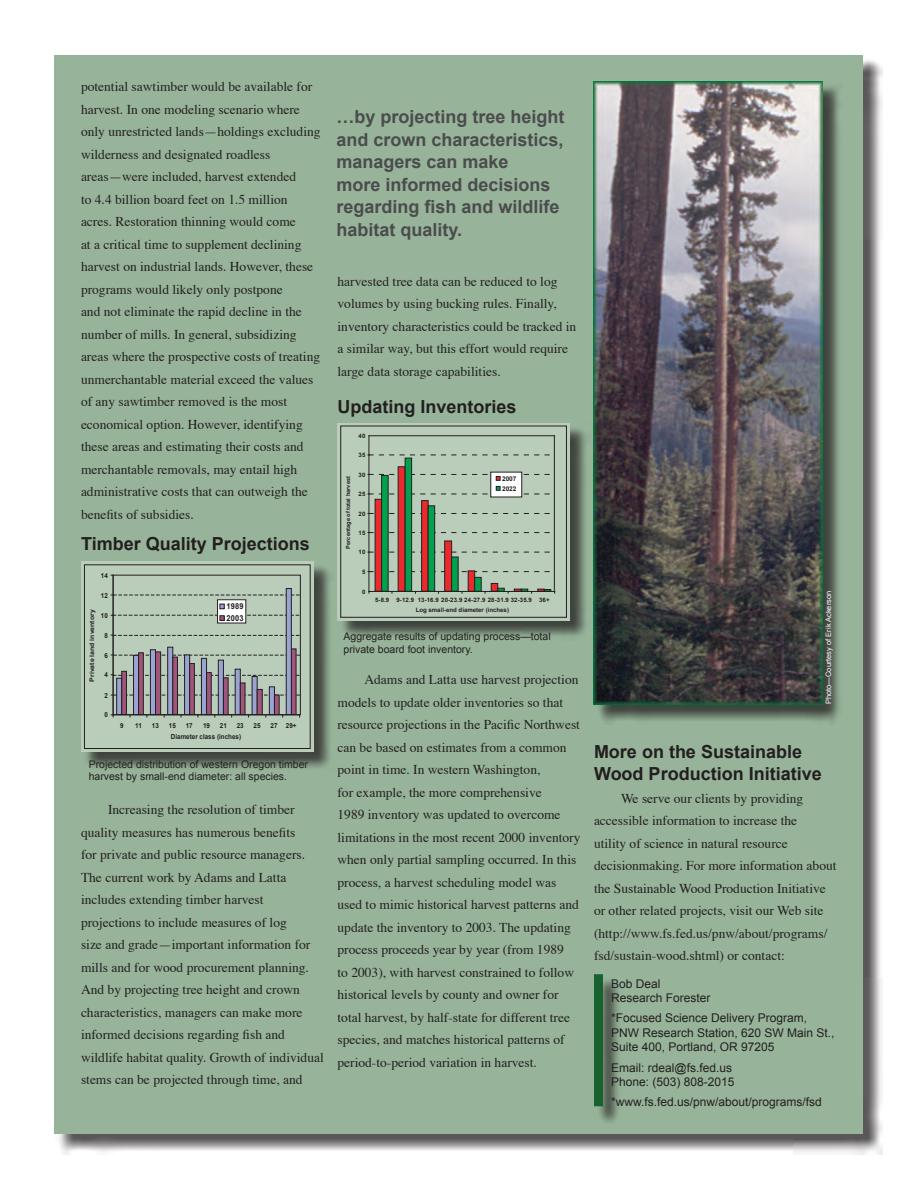
<style>
.page{position:relative;width:918px;height:1188px;background:#fff}
.page>*{position:absolute;margin:0;border:0;box-sizing:border-box;transform-origin:0 0}
.Call_out{font:700 18px/22.5px "Arial";color:#4b4c4d}
.Heading_1{font:700 18px/22.5px "Arial";color:#231f20}
.Body_text{font:13.5px/22.5px "Times";color:#231f20}
.Author_s__block{font:12px/14.4px "Arial";color:#231f20}
.Image_caption{font:10.5px/12.6px "Arial";color:#231f20}
.t1{font:700 8.25px/11.7px "Arial";letter-spacing:.025em;color:#231f20;scale:.91 1}
.photo_credit{font:7.5px "Arial";color:#fff}
.t2{font:700 6.9px "Arial";color:#231f20;scale:.91 1}
.t3{font:700 6.45px/10.1px "Arial";letter-spacing:-.025em;color:#231f20}
.t4{font:700 6.3px "Arial";color:#231f20;scale:1.1 1}
.t5{font:700 6px "Arial";color:#231f20}
.t6{font:700 5.7px "Arial";color:#231f20}
</style>
<div class="page">
<div style="left:55px;top:56px;width:828px;height:1098px;background:#231f20;opacity:.75"></div>
<div style="left:55px;top:56px;width:808px;height:1078px;background:#97b49a"></div>
<div style="left:595px;top:82px;width:248px;height:642px;background:#231f20;opacity:.75"></div>
<img style="left:594px;top:81px;width:229px;height:623px">
<div style="left:595px;top:975px;width:28px;height:151px;background:#231f20;opacity:.75"></div>
<div style="left:594px;top:974px;width:9px;height:132px;background:#18622f"></div>
<div style="left:338px;top:423px;width:252px;height:218px;background:#231f20;opacity:.75"></div>
<div style="left:338px;top:423px;width:232px;height:198px;background:#bacdbb"></div>
<div style="left:340px;top:426px;width:227px;height:192px;border:1px solid #231f20"></div>
<hr style="left:369px;top:435px;width:186px;height:1px;background:#231f20">
<hr style="left:369px;top:436px;width:1px;height:155px;background:#231f20">
<hr style="left:554px;top:436px;width:1px;height:155px;background:#231f20">
<svg style="left:368px;top:455px;width:187px;height:138px"></svg>
<div style="left:82px;top:562px;width:252px;height:210px;background:#231f20;opacity:.75"></div>
<div style="left:81px;top:561px;width:232px;height:191px;background:#bacdbb"></div>
<svg style="left:84px;top:564px;width:227px;height:185px"></svg>
<p class="Body_text" style="left:81px;top:74px;width:241px">potential sawtimber would be available for harvest. In one modeling scenario where only unrestricted lands—holdings excluding wilderness and designated roadless areas—were included, harvest extended<br>to 4.4 billion board feet on 1.5 million acres. Restoration thinning would come<br>at a critical time to supplement declining harvest on industrial lands. However, these programs would likely only postpone<br>and not eliminate the rapid decline in the number of mills. In general, subsidizing areas where the prospective costs of treating unmerchantable material exceed the values of any sawtimber removed is the most economical option. However, identifying these areas and estimating their costs and merchantable removals, may entail high administrative costs that can outweigh the benefits of subsidies.</p>
<p class="Heading_1" style="left:81px;top:532px;width:230px">Timber Quality Projections</p>
<p class="t2" style="left:101px;top:571px;width:9px">14</p>
<p class="t2" style="left:101px;top:591px;width:9px">12</p>
<p class="t4" style="left:89px;top:682px;width:67px;rotate:-90deg">Private land inventory</p>
<p class="t2" style="left:101px;top:612px;width:9px">10</p>
<p class="t2" style="left:104px;top:631px;width:5px">8</p>
<p class="t2" style="left:104px;top:651px;width:5px">6</p>
<p class="t2" style="left:104px;top:671px;width:5px">4</p>
<p class="t2" style="left:104px;top:691px;width:5px">2</p>
<p class="t2" style="left:104px;top:711px;width:5px">0</p>
<p class="t1" style="left:227px;top:600px;width:20px">1989<br>2003</p>
<p class="t2" style="left:120px;top:722px;width:5px">9</p>
<p class="t2" style="left:135px;top:722px;width:9px">11</p>
<p class="t2" style="left:152px;top:722px;width:9px">13</p>
<p class="t2" style="left:169px;top:722px;width:9px">15</p>
<p class="t2" style="left:186px;top:722px;width:9px">17</p>
<p class="t2" style="left:203px;top:722px;width:9px">19</p>
<p class="t2" style="left:220px;top:722px;width:9px">21</p>
<p class="t2" style="left:237px;top:722px;width:9px">23</p>
<p class="t2" style="left:254px;top:722px;width:9px">25</p>
<p class="t2" style="left:271px;top:722px;width:30px">27 29+</p>
<p class="t2" style="left:171px;top:733px;width:79px">Diameter class (inches)</p>
<p class="Image_caption" style="left:89px;top:758px;width:221px">Projected distribution of western Oregon timber harvest by small-end diameter: all species.</p>
<p class="Body_text" style="left:81px;top:797px;width:244px;text-indent:27px">Increasing the resolution of timber quality measures has numerous benefits<br>for private and public resource managers.<br>The current work by Adams and Latta includes extending timber harvest projections to include measures of log<br>size and grade—important information for mills and for wood procurement planning.<br>And by projecting tree height and crown characteristics, managers can make more informed decisions regarding fish and wildlife habitat quality. Growth of individual stems can be projected through time, and</p>
<p class="Call_out" style="left:337px;top:106px;width:230px">…by projecting tree height and crown characteristics, managers can make<br>more informed decisions regarding fish and wildlife habitat quality.</p>
<p class="Body_text" style="left:338px;top:269px;width:240px">harvested tree data can be reduced to log volumes by using bucking rules. Finally, inventory characteristics could be tracked in a similar way, but this effort would require large data storage capabilities.</p>
<p class="Heading_1" style="left:338px;top:395px;width:181px">Updating Inventories</p>
<p class="t5" style="left:359px;top:432px;width:8px">40</p>
<p class="t5" style="left:359px;top:452px;width:8px">35</p>
<p class="t5" style="left:359px;top:471px;width:8px">30</p>
<p class="t6" style="left:345px;top:549px;width:74px;rotate:-90deg">Percentage of total harvest</p>
<p class="t5" style="left:359px;top:491px;width:8px">25</p>
<p class="t5" style="left:359px;top:510px;width:8px">20</p>
<p class="t5" style="left:359px;top:529px;width:8px">15</p>
<p class="t5" style="left:359px;top:549px;width:8px">10</p>
<p class="t5" style="left:362px;top:569px;width:5px">5</p>
<p class="t5" style="left:362px;top:588px;width:5px">0</p>
<p class="t3" style="left:502px;top:474px;width:16px">2007<br>2022</p>
<p class="t5" style="left:375px;top:597px;width:176px">5-8.9 9-12.9 13-16.9 20-23.9 24-27.9 28-31.9 32-35.9 36+</p>
<p class="t5" style="left:416px;top:606px;width:95px">Log small-end diameter (inches)</p>
<p class="Image_caption" style="left:344px;top:630px;width:209px">Aggregate results of updating process—total private board foot inventory.</p>
<p class="Body_text" style="left:338px;top:667px;width:244px;text-indent:27px">Adams and Latta use harvest projection models to update older inventories so that resource projections in the Pacific Northwest can be based on estimates from a common point in time. In western Washington,<br>for example, the more comprehensive<br>1989 inventory was updated to overcome limitations in the most recent 2000 inventory when only partial sampling occurred. In this process, a harvest scheduling model was used to mimic historical harvest patterns and update the inventory to 2003. The updating process proceeds year by year (from 1989<br>to 2003), with harvest constrained to follow historical levels by county and owner for total harvest, by half-state for different tree species, and matches historical patterns of period-to-period variation in harvest.</p>
<p class="photo_credit" style="left:824px;top:704px;width:115px;rotate:-90deg">Photo—Courtesy of Erik Ackerson</p>
<p class="Heading_1" style="left:594px;top:740px;width:229px">More on the Sustainable<br>Wood Production Initiative</p>
<p class="Body_text" style="left:594px;top:786px;width:244px;text-indent:27px">We serve our clients by providing accessible information to increase the<br>utility of science in natural resource decisionmaking. For more information about the Sustainable Wood Production Initiative or other related projects, visit our Web site (http://www.fs.fed.us/pnw/about/programs/ fsd/sustain-wood.shtml) or contact:</p>
<p class="Author_s__block" style="left:611px;top:976px;width:51px">Bob Deal</p>
<p class="Author_s__block" style="left:611px;top:991px;width:101px">Research Forester</p>
<p class="Author_s__block" style="left:611px;top:1011px;width:225px">*Focused Science Delivery Program,<br>PNW Research Station, 620 SW Main St.,<br>Suite 400, Portland, OR 97205</p>
<p class="Author_s__block" style="left:611px;top:1060px;width:122px">Email: rdeal@fs.fed.us</p>
<p class="Author_s__block" style="left:611px;top:1075px;width:125px">Phone: (503) 808-2015</p>
<p class="Author_s__block" style="left:611px;top:1095px;width:212px">*www.fs.fed.us/pnw/about/programs/fsd</p>
</div>
